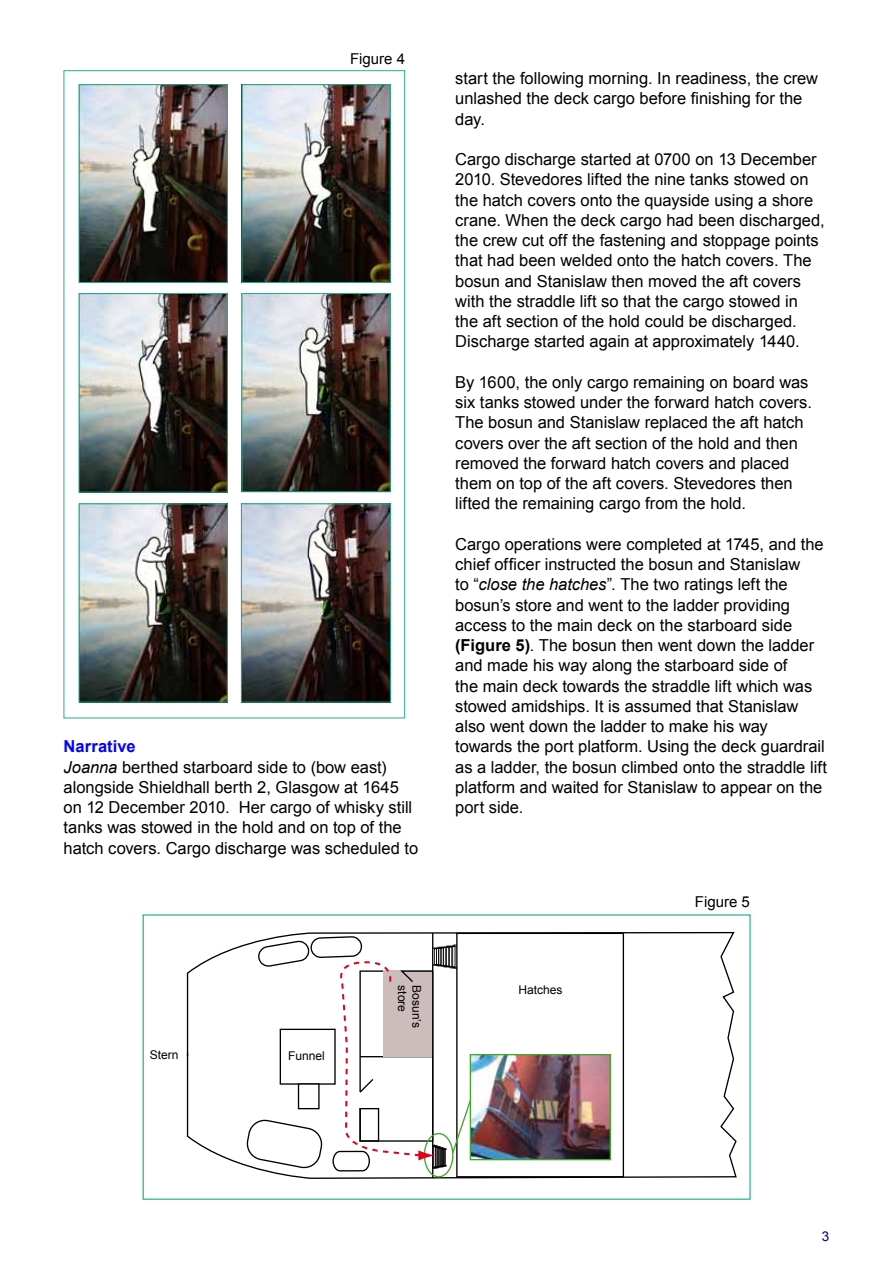
<style>
.page{position:relative;width:893px;height:1263px;background:#fff}
.page>*{position:absolute;margin:0;border:0;box-sizing:border-box;transform-origin:0 0}
._3_0_Main_Body_Text{font:16.5px/20.2px "Arial";color:#000}
._3_1_Main_Body_Text{font:16.5px/20.2px "Arial";color:#000}
._2_1_Sub_Header{font:700 16.5px "Arial";letter-spacing:.005em;color:#00f}
.t1{font:15px "Arial";color:#000}
._7_0_Page_numbers{font:13.5px "Arial";color:#000080}
.t2{font:12px "Arial";color:#000}
.s1{font-style:italic}
.s2{font-weight:700}
</style>
<div class="page">
<img style="left:81px;top:86px;width:145px;height:195px">
<div style="left:79px;top:84px;width:149px;height:199px;border:1px solid #23af8e"></div>
<img style="left:244px;top:86px;width:145px;height:195px">
<div style="left:242px;top:84px;width:149px;height:199px;border:1px solid #23af8e"></div>
<img style="left:81px;top:295px;width:145px;height:195px">
<div style="left:79px;top:293px;width:149px;height:199px;border:1px solid #23af8e"></div>
<img style="left:244px;top:295px;width:145px;height:195px">
<div style="left:242px;top:293px;width:149px;height:199px;border:1px solid #23af8e"></div>
<img style="left:81px;top:505px;width:145px;height:195px">
<div style="left:79px;top:503px;width:149px;height:199px;border:1px solid #23af8e"></div>
<img style="left:243px;top:505px;width:146px;height:195px">
<div style="left:241px;top:503px;width:150px;height:199px;border:1px solid #23af8e"></div>
<svg style="left:186px;top:931px;width:551px;height:248px"></svg>
<hr style="left:432px;top:933px;width:1px;height:245px;background:#000">
<img style="left:472px;top:1056px;width:137px;height:102px">
<div style="left:470px;top:1054px;width:141px;height:106px;border:1px solid #41a62b"></div>
<div style="left:456px;top:933px;width:168px;height:244px;border:1px solid #000"></div>
<svg style="left:246px;top:935px;width:226px;height:244px"></svg>
<div style="left:143px;top:914px;width:608px;height:286px;border:1px solid #23af8e"></div>
<p class="t1" style="left:350px;top:49px;width:57px">Figure 4</p>
<p class="_2_1_Sub_Header" style="left:64px;top:736px;width:74px">Narrative</p>
<p class="_3_1_Main_Body_Text" style="left:64px;top:757px;width:356px"><span class="s1">Joanna</span> berthed starboard side to (bow east) alongside Shieldhall berth 2, Glasgow at 1645 on 12 December 2010. Her cargo of whisky still tanks was stowed in the hold and on top of the hatch covers. Cargo discharge was scheduled to</p>
<p class="t2" style="left:150px;top:1047px;width:30px">Stern</p>
<p class="t2" style="left:288px;top:1047px;width:38px">Funnel</p>
<p class="t2" style="left:410px;top:985px;width:28px;rotate:90deg">store</p>
<p class="t2" style="left:425px;top:985px;width:44px;rotate:90deg">Bosun’s</p>
<p class="_3_1_Main_Body_Text" style="left:455px;top:68px;width:364px">start the following morning. In readiness, the crew unlashed the deck cargo before finishing for the day.</p>
<p class="_3_0_Main_Body_Text" style="left:455px;top:149px;width:371px">Cargo discharge started at 0700 on 13 December 2010. Stevedores lifted the nine tanks stowed on the hatch covers onto the quayside using a shore crane. When the deck cargo had been discharged, the crew cut off the fastening and stoppage points that had been welded onto the hatch covers. The bosun and Stanislaw then moved the aft covers with the straddle lift so that the cargo stowed in the aft section of the hold could be discharged.<br>Discharge started again at approximately 1440.</p>
<p class="_3_0_Main_Body_Text" style="left:455px;top:372px;width:358px">By 1600, the only cargo remaining on board was six tanks stowed under the forward hatch covers.<br>The bosun and Stanislaw replaced the aft hatch covers over the aft section of the hold and then removed the forward hatch covers and placed them on top of the aft covers. Stevedores then lifted the remaining cargo from the hold.</p>
<p class="_3_0_Main_Body_Text" style="left:455px;top:534px;width:373px">Cargo operations were completed at 1745, and the chief officer instructed the bosun and Stanislaw<br>to “<span class="s1">close the hatches</span>”. The two ratings left the bosun’s store and went to the ladder providing access to the main deck on the starboard side <span class="s2">(Figure 5)</span>. The bosun then went down the ladder and made his way along the starboard side of<br>the main deck towards the straddle lift which was stowed amidships. It is assumed that Stanislaw also went down the ladder to make his way towards the port platform. Using the deck guardrail as a ladder, the bosun climbed onto the straddle lift platform and waited for Stanislaw to appear on the port side.</p>
<p class="t2" style="left:518px;top:981px;width:46px">Hatches</p>
<p class="t1" style="left:695px;top:892px;width:57px">Figure 5</p>
<p class="_7_0_Page_numbers" style="left:822px;top:1227px;width:9px">3</p>
</div>
